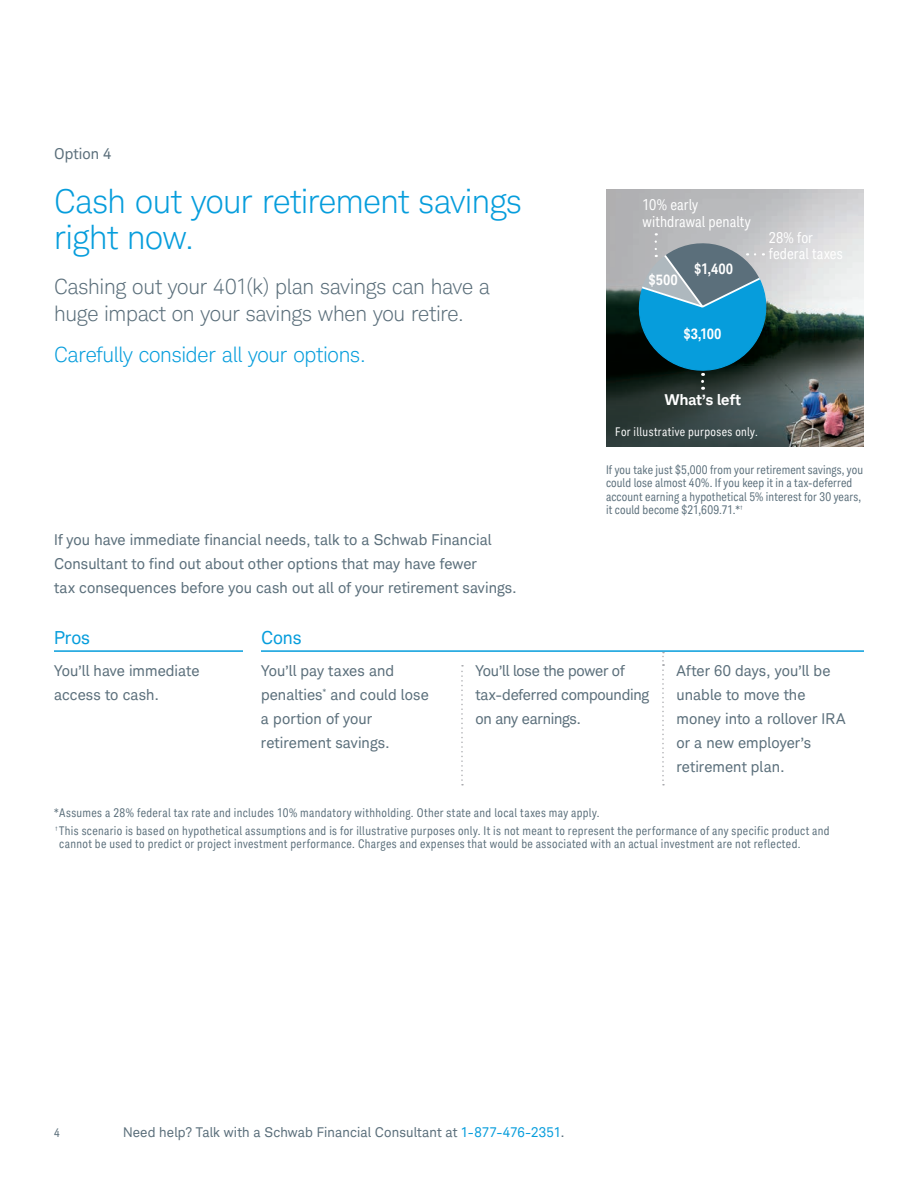
<style>
.page{position:relative;width:918px;height:1188px;background:#fff}
.page>*{position:absolute;margin:0;border:0;box-sizing:border-box;transform-origin:0 0}
.t1{font:300 33px/36px "Charles Modern";letter-spacing:-.015em;color:#069ddc}
.t2{font:300 21px/27px "Charles Modern";letter-spacing:-.01em;color:#5b6f7b}
.t3{font:300 21px "Charles Modern";letter-spacing:-.01em;color:#069ddc}
.t4{font:18px "Charles Modern";color:#069ddc}
.t5{font:15px/24px "Charles Modern";letter-spacing:.005em;color:#5b6f7b}
.t6{font:15px/24px "Charles Modern";letter-spacing:-.015em;color:#5b6f7b}
.t7{font:condensed 15px/16.5px "Charles Modern";letter-spacing:.005em;color:#fff}
.t8{font:700 15px "Charles Modern";letter-spacing:.01em;color:#fff}
.t9{font:700 condensed 14.55px "Charles Modern";color:#fff}
.t10{font:13.5px "Charles Modern";letter-spacing:.01em;color:#5b6f7b}
.t11{font:condensed 12px/13.5px "Charles Modern";letter-spacing:.025em;color:#5b6f7b}
.t12{font:condensed 12px "Charles Modern";letter-spacing:.03em;color:#fff}
.s1{color:#069ddc}
</style>
<div class="page">
<img style="left:606px;top:189px;width:258px;height:258px">
<svg style="left:639px;top:242px;width:127px;height:148px;background:#3a7f9b"></svg>
<hr style="left:462px;top:650px;width:201px;height:2px;background:#069ddc">
<hr style="left:663px;top:650px;width:201px;height:2px;background:#069ddc">
<svg style="left:461px;top:665px;width:2px;height:120px"></svg>
<svg style="left:662px;top:652px;width:2px;height:133px"></svg>
<hr style="left:54px;top:650px;width:189px;height:2px;background:#069ddc">
<hr style="left:261px;top:650px;width:201px;height:2px;background:#069ddc">
<p class="t5" style="left:54px;top:142px;width:59px">Option 4</p>
<h1 class="t1" style="left:54px;top:184px;width:469px">Cash out your retirement savings right now.</h1>
<h2 class="t2" style="left:54px;top:274px;width:437px">Cashing out your 401(k) plan savings can have a huge impact on your savings when you retire.</h2>
<h2 class="t3" style="left:54px;top:342px;width:313px">Carefully consider all your options.</h2>
<p class="t7" style="left:643px;top:197px;width:110px">10% early withdrawal penalty</p>
<p class="t9" style="left:648px;top:272px;width:31px">$500</p>
<p class="t9" style="left:694px;top:260px;width:41px">$1,400</p>
<p class="t9" style="left:683px;top:325px;width:40px">$3,100</p>
<p class="t7" style="left:769px;top:229px;width:75px">28% for federal taxes</p>
<p class="t8" style="left:664px;top:391px;width:78px">What’s left</p>
<p class="t12" style="left:615px;top:425px;width:144px">For illustrative purposes only.</p>
<p class="t11" style="left:606px;top:463px;width:259px">If you take just $5,000 from your retirement savings, you could lose almost 40%. If you keep it in a tax-deferred account earning a hypothetical 5% interest for 30 years, it could become $21,609.71.*<sup>†</sup></p>
<p class="t5" style="left:54px;top:528px;width:464px">If you have immediate financial needs, talk to a Schwab Financial<br>Consultant to find out about other options that may have fewer<br>tax consequences before you cash out all of your retirement savings.</p>
<h3 class="t4" style="left:54px;top:627px;width:38px">Pros</h3>
<h3 class="t4" style="left:261px;top:627px;width:42px">Cons</h3>
<p class="t5" style="left:54px;top:659px;width:147px">You’ll have immediate access to cash.</p>
<p class="t5" style="left:261px;top:659px;width:169px">You’ll pay taxes and penalties<sup>*</sup> and could lose a portion of your retirement savings.</p>
<p class="t6" style="left:475px;top:659px;width:175px">You’ll lose the power of tax-deferred compounding on any earnings.</p>
<p class="t5" style="left:676px;top:659px;width:170px">After 60 days, you’ll be unable to move the money into a rollover IRA or a new employer’s retirement plan.</p>
<p class="t11" style="left:54px;top:804px;width:777px;line-height:18px">*Assumes a 28% federal tax rate and includes 10% mandatory withholding. Other state and local taxes may apply.<br><sup>†</sup> This scenario is based on hypothetical assumptions and is for illustrative purposes only. It is not meant to represent the performance of any specific product and</p>
<p class="t11" style="left:59px;top:838px;width:743px">cannot be used to predict or project investment performance. Charges and expenses that would be associated with an actual investment are not reflected.</p>
<p class="t11" style="left:54px;top:1126px;width:7px">4</p>
<p class="t10" style="left:123px;top:1124px;width:443px">Need help? Talk with a Schwab Financial Consultant at <span class="s1">1-877-476-2351</span>.</p>
</div>
